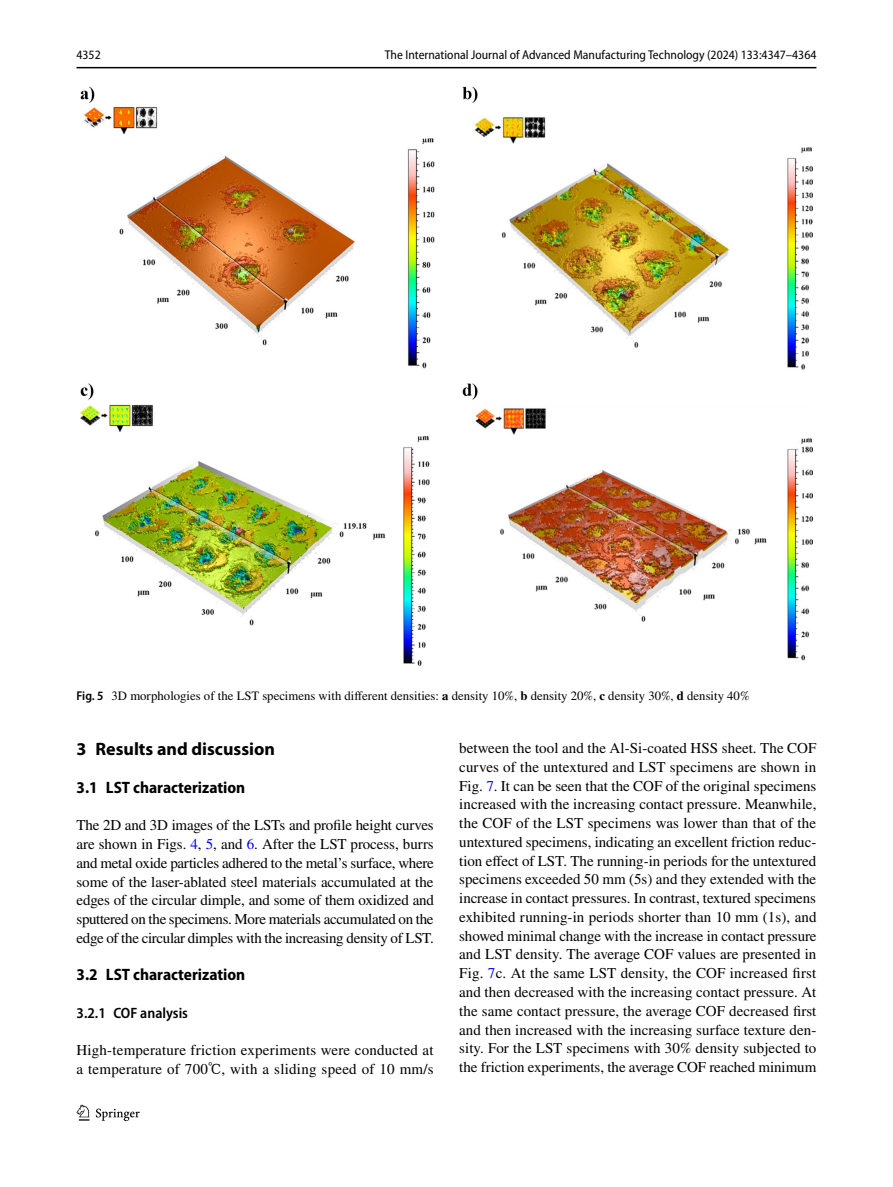
<style>
.page{position:relative;width:893px;height:1187px;background:#fff}
.page>*{position:absolute;margin:0;border:0;box-sizing:border-box;transform-origin:0 0}
.t1{font:700 18px "Myriad Pro";color:#000}
.t2{font:700 semi-condensed 16.5px "Myriad Pro";color:#000}
.t3{font:15px/18.8px "STIX";letter-spacing:-.005em;color:#000;text-align:justify}
.t4{font:15px/18.8px "STIX";letter-spacing:.015em;color:#000}
.t5{font:600 semi-condensed 15px "Myriad Pro";color:#000}
.t6{font:12.75px "STIX";color:#000}
.t7{font:semi-condensed 12.75px "Myriad Pro";color:#000}
.s1{font-family:"Myriad Pro";font-weight:600;font-stretch:semi-condensed}
.s2{font-weight:700}
.s3{color:#00f}
.s4{font-family:"Code 2000"}
</style>
<div class="page">
<hr style="left:77px;top:67px;width:739px;height:1px;background:#000">
<svg style="left:77px;top:1104px;width:12px;height:16px"></svg>
<svg style="left:96px;top:1108px;width:44px;height:12px"></svg>
<img style="left:81px;top:87px;width:731px;height:578px">
<p class="t7" style="left:77px;top:48px;width:26px">4352</p>
<p class="t7" style="left:385px;top:48px;width:433px">The International Journal of Advanced Manufacturing Technology (2024) 133:4347–4364</p>
<p class="t6" style="left:77px;top:687px;width:674px"><span class="s1">Fig. 5</span> 3D morphologies of the LST specimens with different densities: <span class="s2">a</span> density 10%, <span class="s2">b</span> density 20%, <span class="s2">c</span> density 30%, <span class="s2">d</span> density 40%</p>
<p class="t1" style="left:77px;top:737px;width:200px">3 Results and discussion</p>
<p class="t2" style="left:77px;top:778px;width:170px">3.1 LST characterization</p>
<p class="t3" style="left:77px;top:816px;width:359px">The 2D and 3D images of the LSTs and profile height curves are shown in Figs. <span class="s3">4</span>, <span class="s3">5</span>, and <span class="s3">6</span>. After the LST process, burrs and metal oxide particles adhered to the metal’s surface, where some of the laser-ablated steel materials accumulated at the edges of the circular dimple, and some of them oxidized and sputtered on the specimens. More materials accumulated on the edge of the circular dimples with the increasing density of LST.</p>
<p class="t2" style="left:77px;top:965px;width:170px">3.2 LST characterization</p>
<p class="t5" style="left:77px;top:1004px;width:113px">3.2.1 COF analysis</p>
<p class="t4" style="left:77px;top:1041px;width:359px">High-temperature friction experiments were conducted at a temperature of 700<span class="s4">℃</span>, with a sliding speed of 10 mm/s</p>
<p class="t3" style="left:459px;top:739px;width:359px">between the tool and the Al-Si-coated HSS sheet. The COF curves of the untextured and LST specimens are shown in Fig. <span class="s3">7</span>. It can be seen that the COF of the original specimens increased with the increasing contact pressure. Meanwhile, the COF of the LST specimens was lower than that of the untextured specimens, indicating an excellent friction reduc&shy;tion effect of LST. The running-in periods for the untextured specimens exceeded 50 mm (5s) and they extended with the increase in contact pressures. In contrast, textured specimens exhibited running-in periods shorter than 10 mm (1s), and showed minimal change with the increase in contact pressure and LST density. The average COF values are presented in Fig. <span class="s3">7</span>c. At the same LST density, the COF increased first and then decreased with the increasing contact pressure. At the same contact pressure, the average COF decreased first and then increased with the increasing surface texture den&shy;sity. For the LST specimens with 30% density subjected to the friction experiments, the average COF reached minimum</p>
</div>
